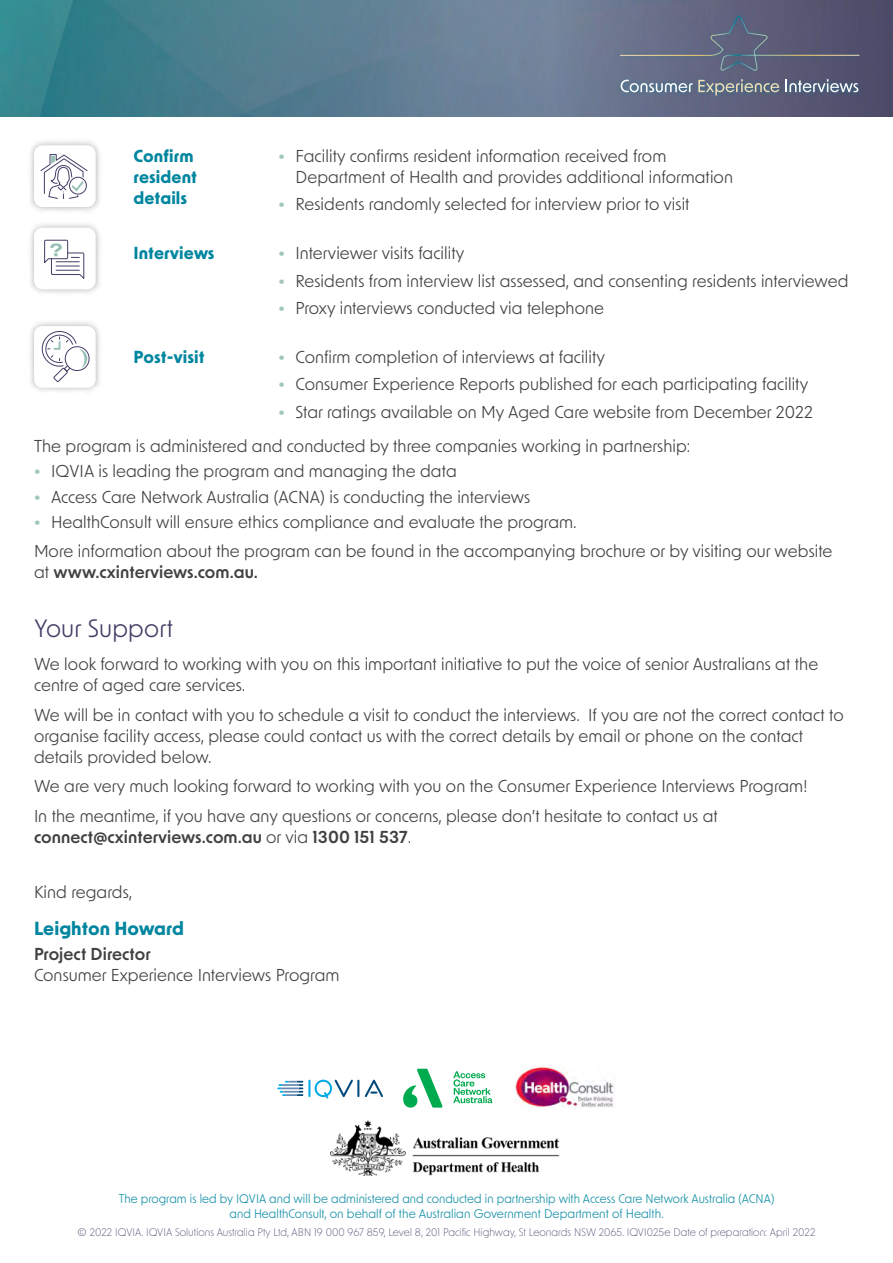
<style>
.page{position:relative;width:893px;height:1263px;background:#fff}
.page>*{position:absolute;margin:0;border:0;box-sizing:border-box;transform-origin:0 0}
.Head_2{font:24px "New Order";letter-spacing:.01em;color:#443e66}
.Body_Text{font:700 18px "New Order";color:#00869f}
.Body_Text-2{font:16.5px/21px "New Order";letter-spacing:.005em;color:#414042}
.Bullet_Text_1{font:16.5px/21px "New Order";letter-spacing:.005em;color:#414042}
.Body_Text-3{font:700 16.5px/21px "New Order";letter-spacing:.005em;color:#00869f}
.Footnote_White{font:12px/15px "New Order";letter-spacing:.005em;color:#138fa7;text-align:center}
.Footnote_White-2{font:300 10.5px "New Order";letter-spacing:.005em;color:#443e66}
.s1{font-weight:700;color:#a1c6bb}
.s2{font-weight:600}
</style>
<div class="page">
<img style="left:0;top:0;width:893px;height:117px">
<div style="left:616px;top:11px;width:248px;height:89px;background:#007e97;opacity:.5"></div>
<svg style="left:621px;top:79px;width:158px;height:16px"></svg>
<svg style="left:785px;top:79px;width:73px;height:13px"></svg>
<svg style="left:620px;top:15px;width:240px;height:57px"></svg>
<div style="left:27px;top:138px;width:75px;height:76px;background:#000;opacity:.3"></div>
<div style="left:34px;top:145px;width:62px;height:62px;background:#fff;border-radius:9px"></div>
<svg style="left:40px;top:154px;width:48px;height:45px"></svg>
<div style="left:27px;top:221px;width:75px;height:75px;background:#000;opacity:.3"></div>
<div style="left:34px;top:228px;width:62px;height:61px;background:#fff;border-radius:9px"></div>
<svg style="left:44px;top:240px;width:41px;height:39px"></svg>
<div style="left:27px;top:319px;width:75px;height:76px;background:#000;opacity:.3"></div>
<div style="left:34px;top:326px;width:62px;height:62px;background:#fff;border-radius:9px"></div>
<svg style="left:41px;top:331px;width:49px;height:51px"></svg>
<svg style="left:403px;top:1069px;width:90px;height:39px"></svg>
<svg style="left:365px;top:1080px;width:18px;height:17px"></svg>
<svg style="left:277px;top:1079px;width:82px;height:20px"></svg>
<img style="left:515px;top:1065px;width:99px;height:43px">
<img style="left:330px;top:1120px;width:230px;height:55px">
<p class="Body_Text-3" style="left:134px;top:145px;width:65px">Confirm resident details</p>
<p class="Bullet_Text_1" style="left:296px;top:145px;width:439px;text-indent:-17px"><span class="s1">•</span> Facility confirms resident information received from<br>Department of Health and provides additional information</p>
<p class="Bullet_Text_1" style="left:279px;top:193px;width:413px"><span class="s1">•</span> Residents randomly selected for interview prior to visit</p>
<p class="Body_Text-3" style="left:134px;top:242px;width:83px">Interviews</p>
<p class="Bullet_Text_1" style="left:279px;top:242px;width:187px"><span class="s1">•</span> Interviewer visits facility</p>
<p class="Bullet_Text_1" style="left:279px;top:269px;width:571px"><span class="s1">•</span> Residents from interview list assessed, and consenting residents interviewed</p>
<p class="Bullet_Text_1" style="left:279px;top:297px;width:327px"><span class="s1">•</span> Proxy interviews conducted via telephone</p>
<p class="Body_Text-3" style="left:134px;top:346px;width:73px">Post-visit</p>
<p class="Bullet_Text_1" style="left:279px;top:346px;width:328px"><span class="s1">•</span> Confirm completion of interviews at facility</p>
<p class="Bullet_Text_1" style="left:279px;top:373px;width:531px"><span class="s1">•</span> Consumer Experience Reports published for each participating facility</p>
<p class="Bullet_Text_1" style="left:279px;top:400px;width:536px"><span class="s1">•</span> Star ratings available on My Aged Care website from December 2022</p>
<p class="Body_Text-2" style="left:34px;top:435px;width:658px">The program is administered and conducted by three companies working in partnership:</p>
<p class="Bullet_Text_1" style="left:34px;top:460px;width:424px"><span class="s1">•</span> IQVIA is leading the program and managing the data</p>
<p class="Bullet_Text_1" style="left:34px;top:485px;width:498px"><span class="s1">•</span> Access Care Network Australia (ACNA) is conducting the interviews</p>
<p class="Bullet_Text_1" style="left:34px;top:511px;width:544px"><span class="s1">•</span> HealthConsult will ensure ethics compliance and evaluate the program.</p>
<p class="Body_Text-2" style="left:34px;top:540px;width:800px">More information about the program can be found in the accompanying brochure or by visiting our website at <span class="s2">www.cxinterviews.com.au.</span></p>
<p class="Head_2" style="left:34px;top:612px;width:140px">Your Support</p>
<p class="Body_Text-2" style="left:34px;top:653px;width:786px">We look forward to working with you on this important initiative to put the voice of senior Australians at the centre of aged care services.</p>
<p class="Body_Text-2" style="left:34px;top:704px;width:811px">We will be in contact with you to schedule a visit to conduct the interviews. If you are not the correct contact to organise facility access, please could contact us with the correct details by email or phone on the contact details provided below.</p>
<p class="Body_Text-2" style="left:34px;top:775px;width:775px">We are very much looking forward to working with you on the Consumer Experience Interviews Program!</p>
<p class="Body_Text-2" style="left:34px;top:805px;width:685px">In the meantime, if you have any questions or concerns, please don’t hesitate to contact us at <span class="s2">connect@cxinterviews.com.au</span> or via <span class="s2">1300 151 537</span>.</p>
<p class="Body_Text-2" style="left:34px;top:880px;width:100px">Kind regards,</p>
<p class="Body_Text" style="left:34px;top:916px;width:151px">Leighton Howard</p>
<p class="Body_Text-2" style="left:34px;top:943px;width:307px"><span class="s2">Project Director<br></span>Consumer Experience Interviews Program</p>
<p class="Footnote_White" style="left:119px;top:1191px;width:657px">The program is led by IQVIA and will be administered and conducted in partnership with Access Care Network Australia (ACNA) and HealthConsult, on behalf of the Australian Government Department of Health.</p>
<p class="Footnote_White-2" style="left:78px;top:1226px;width:739px">© 2022 IQVIA. IQVIA Solutions Australia Pty Ltd, ABN 19 000 967 859, Level 8, 201 Pacific Highway, St Leonards NSW 2065. IQVI025e Date of preparation: April 2022</p>
</div>
